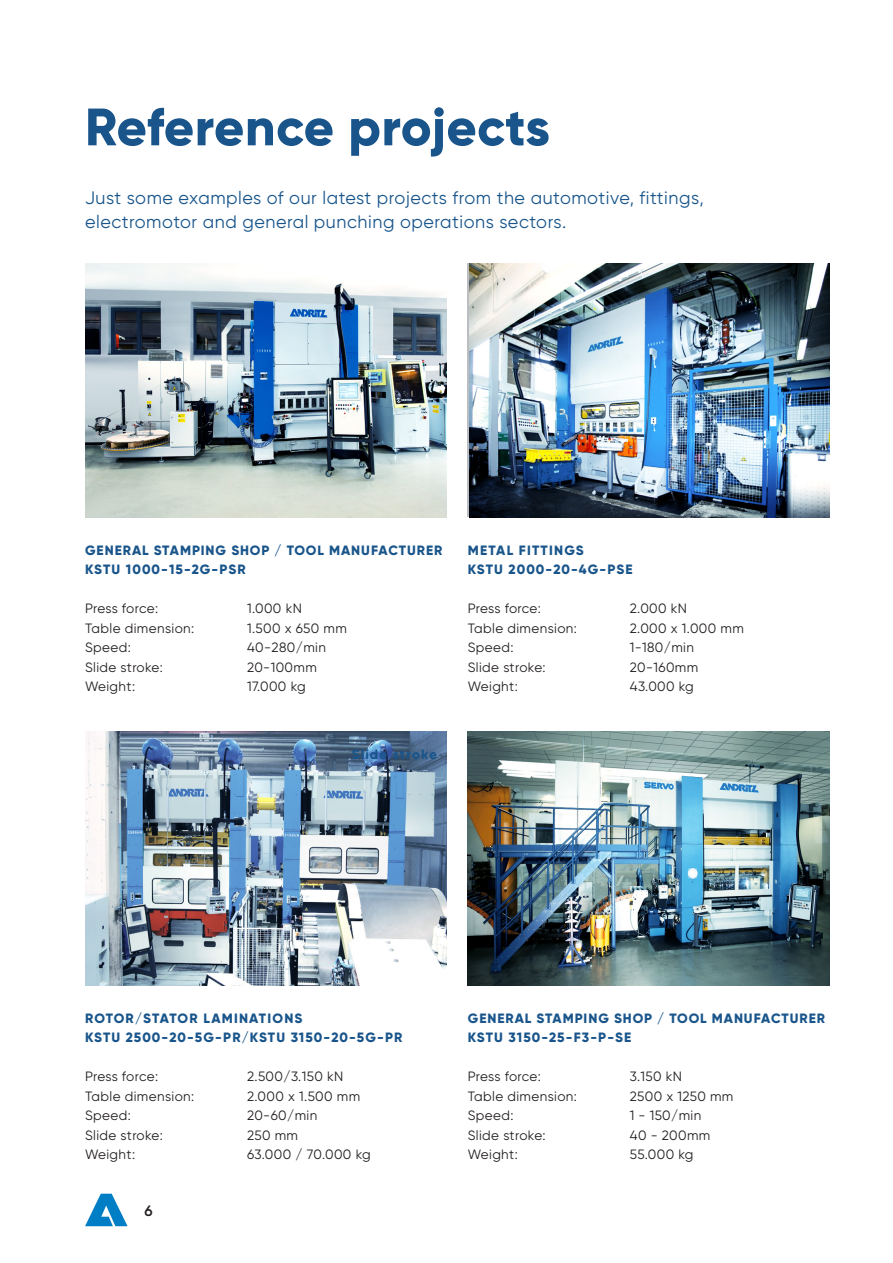
<style>
.page{position:relative;width:893px;height:1263px;background:#fff}
.page>*{position:absolute;margin:0;border:0;box-sizing:border-box;transform-origin:0 0}
.ANDRITZ_Level_2-3_Headline_left{font:800 52.5px "Gilroy";letter-spacing:-.005em;color:#19558b}
.ANDRITZ_Level_2-3_Introtext{font:18px/24px "Gilroy";letter-spacing:.03em;color:#19558b}
.t1{font:600 15px "Gilroy";color:#231f20}
.ANDRITZ_Level_2-3_Copytext{font:13.5px "Gilroy";letter-spacing:.03em;color:#231f20}
.ANDRITZ_Level_2-3_Subtitle_left{font:800 13.5px "Gilroy";letter-spacing:.07em;color:#19558b}
.ANDRITZ_Level_2-3_Copytext-2{font:13.5px "Gilroy";letter-spacing:.005em;color:#231f20}
.ANDRITZ_Level_2-3_Subtitle_left-2{font:800 13.5px "Gilroy";letter-spacing:.09em;color:#19558b}
.ANDRITZ_Level_2-3_Table_Title{font:800 13.5px "Gilroy";letter-spacing:.08em;color:#19558b}
</style>
<div class="page">
<svg style="left:85px;top:1194px;width:43px;height:32px"></svg>
<img style="left:85px;top:264px;width:361px;height:253px">
<img style="left:469px;top:264px;width:360px;height:253px">
<img style="left:85px;top:732px;width:361px;height:253px">
<img style="left:468px;top:732px;width:361px;height:253px">
<p class="ANDRITZ_Level_2-3_Headline_left" style="left:85px;top:94px;width:466px">Reference projects</p>
<p class="ANDRITZ_Level_2-3_Introtext" style="left:85px;top:185px;width:620px">Just some examples of our latest projects from the automotive, fittings, electromotor and general punching operations sectors.</p>
<p class="ANDRITZ_Level_2-3_Subtitle_left" style="left:85px;top:542px;width:359px">GENERAL STAMPING SHOP / TOOL MANUFACTURER</p>
<p class="ANDRITZ_Level_2-3_Subtitle_left" style="left:85px;top:561px;width:162px">KSTU 1000-15-2G-PSR</p>
<p class="ANDRITZ_Level_2-3_Copytext-2" style="left:85px;top:600px;width:75px">Press force:</p>
<p class="ANDRITZ_Level_2-3_Copytext" style="left:247px;top:600px;width:56px">1.000 kN</p>
<p class="ANDRITZ_Level_2-3_Copytext" style="left:85px;top:620px;width:111px">Table dimension:</p>
<p class="ANDRITZ_Level_2-3_Copytext" style="left:247px;top:620px;width:101px">1.500 x 650 mm</p>
<p class="ANDRITZ_Level_2-3_Copytext" style="left:85px;top:639px;width:47px">Speed:</p>
<p class="ANDRITZ_Level_2-3_Copytext" style="left:247px;top:639px;width:80px">40-280/min</p>
<p class="ANDRITZ_Level_2-3_Copytext" style="left:85px;top:659px;width:79px">Slide stroke:</p>
<p class="ANDRITZ_Level_2-3_Copytext" style="left:247px;top:659px;width:71px">20-100mm</p>
<p class="ANDRITZ_Level_2-3_Copytext" style="left:85px;top:678px;width:52px">Weight:</p>
<p class="ANDRITZ_Level_2-3_Copytext" style="left:247px;top:678px;width:60px">17.000 kg</p>
<p class="ANDRITZ_Level_2-3_Table_Title" style="left:352px;top:746px;width:87px">Slide stroke</p>
<p class="ANDRITZ_Level_2-3_Subtitle_left-2" style="left:468px;top:542px;width:117px">METAL FITTINGS</p>
<p class="ANDRITZ_Level_2-3_Subtitle_left" style="left:468px;top:561px;width:166px">KSTU 2000-20-4G-PSE</p>
<p class="ANDRITZ_Level_2-3_Copytext-2" style="left:468px;top:600px;width:75px">Press force:</p>
<p class="ANDRITZ_Level_2-3_Copytext" style="left:630px;top:600px;width:59px">2.000 kN</p>
<p class="ANDRITZ_Level_2-3_Copytext" style="left:468px;top:620px;width:111px">Table dimension:</p>
<p class="ANDRITZ_Level_2-3_Copytext" style="left:630px;top:620px;width:116px">2.000 x 1.000 mm</p>
<p class="ANDRITZ_Level_2-3_Copytext" style="left:468px;top:639px;width:47px">Speed:</p>
<p class="ANDRITZ_Level_2-3_Copytext" style="left:630px;top:639px;width:66px">1-180/min</p>
<p class="ANDRITZ_Level_2-3_Copytext" style="left:468px;top:659px;width:79px">Slide stroke:</p>
<p class="ANDRITZ_Level_2-3_Copytext" style="left:630px;top:659px;width:70px">20-160mm</p>
<p class="ANDRITZ_Level_2-3_Copytext" style="left:468px;top:678px;width:52px">Weight:</p>
<p class="ANDRITZ_Level_2-3_Copytext" style="left:630px;top:678px;width:66px">43.000 kg</p>
<p class="ANDRITZ_Level_2-3_Subtitle_left-2" style="left:85px;top:1010px;width:219px">ROTOR/STATOR LAMINATIONS</p>
<p class="ANDRITZ_Level_2-3_Subtitle_left" style="left:85px;top:1029px;width:319px">KSTU 2500-20-5G-PR/KSTU 3150-20-5G-PR</p>
<p class="ANDRITZ_Level_2-3_Copytext-2" style="left:85px;top:1068px;width:75px">Press force:</p>
<p class="ANDRITZ_Level_2-3_Copytext" style="left:247px;top:1068px;width:98px">2.500/3.150 kN</p>
<p class="ANDRITZ_Level_2-3_Copytext" style="left:85px;top:1088px;width:111px">Table dimension:</p>
<p class="ANDRITZ_Level_2-3_Copytext" style="left:247px;top:1088px;width:115px">2.000 x 1.500 mm</p>
<p class="ANDRITZ_Level_2-3_Copytext" style="left:85px;top:1107px;width:47px">Speed:</p>
<p class="ANDRITZ_Level_2-3_Copytext" style="left:247px;top:1107px;width:72px">20-60/min</p>
<p class="ANDRITZ_Level_2-3_Copytext" style="left:85px;top:1127px;width:79px">Slide stroke:</p>
<p class="ANDRITZ_Level_2-3_Copytext" style="left:247px;top:1127px;width:52px">250 mm</p>
<p class="ANDRITZ_Level_2-3_Copytext" style="left:85px;top:1146px;width:52px">Weight:</p>
<p class="ANDRITZ_Level_2-3_Copytext" style="left:247px;top:1146px;width:125px">63.000 / 70.000 kg</p>
<p class="t1" style="left:145px;top:1201px;width:10px">6</p>
<p class="ANDRITZ_Level_2-3_Subtitle_left" style="left:468px;top:1010px;width:359px">GENERAL STAMPING SHOP / TOOL MANUFACTURER</p>
<p class="ANDRITZ_Level_2-3_Subtitle_left" style="left:468px;top:1029px;width:165px">KSTU 3150-25-F3-P-SE</p>
<p class="ANDRITZ_Level_2-3_Copytext-2" style="left:468px;top:1068px;width:75px">Press force:</p>
<p class="ANDRITZ_Level_2-3_Copytext" style="left:630px;top:1068px;width:54px">3.150 kN</p>
<p class="ANDRITZ_Level_2-3_Copytext" style="left:468px;top:1088px;width:111px">Table dimension:</p>
<p class="ANDRITZ_Level_2-3_Copytext" style="left:630px;top:1088px;width:105px">2500 x 1250 mm</p>
<p class="ANDRITZ_Level_2-3_Copytext" style="left:468px;top:1107px;width:47px">Speed:</p>
<p class="ANDRITZ_Level_2-3_Copytext" style="left:630px;top:1107px;width:73px">1 - 150/min</p>
<p class="ANDRITZ_Level_2-3_Copytext" style="left:468px;top:1127px;width:79px">Slide stroke:</p>
<p class="ANDRITZ_Level_2-3_Copytext" style="left:630px;top:1127px;width:82px">40 - 200mm</p>
<p class="ANDRITZ_Level_2-3_Copytext" style="left:468px;top:1146px;width:52px">Weight:</p>
<p class="ANDRITZ_Level_2-3_Copytext" style="left:630px;top:1146px;width:65px">55.000 kg</p>
</div>
